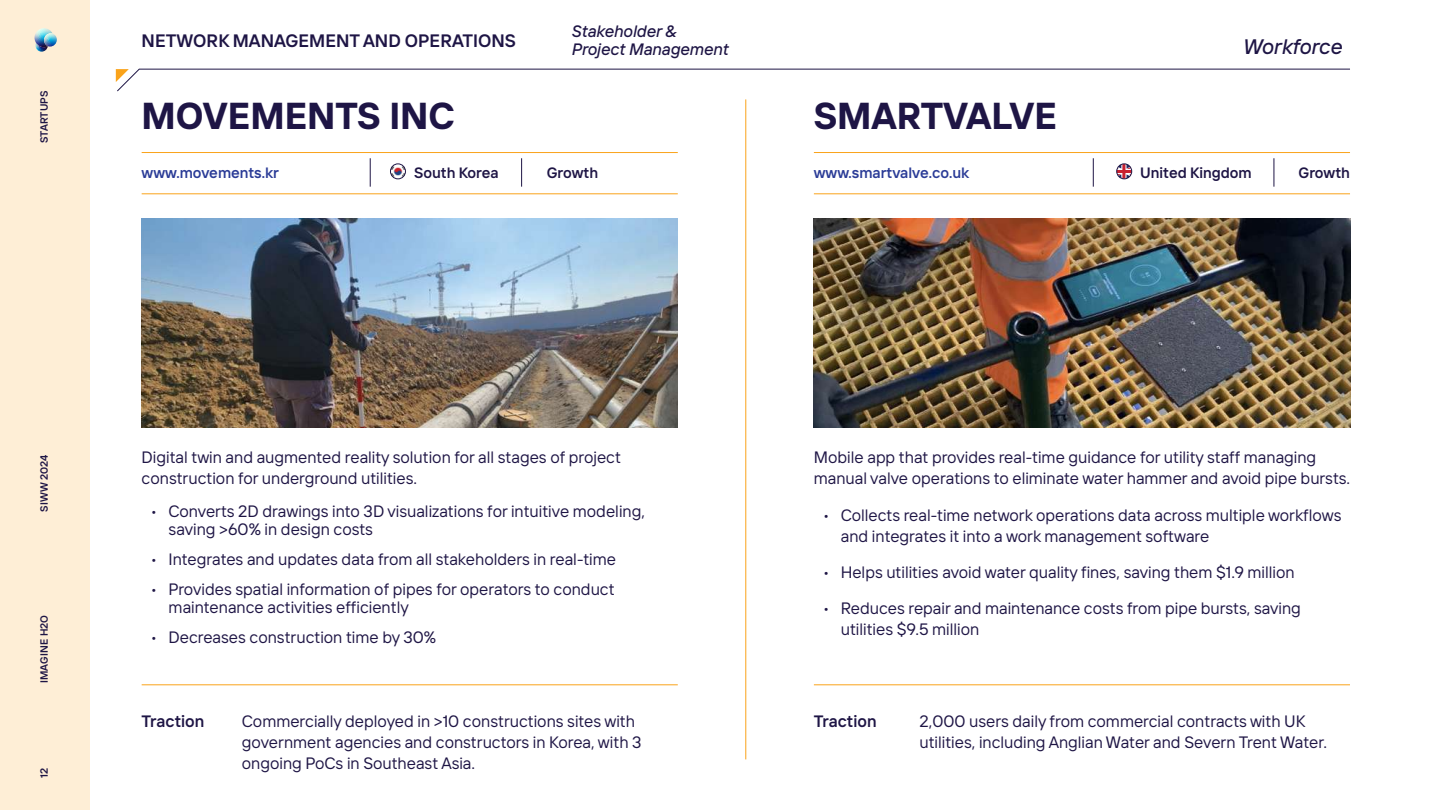
<style>
.page{position:relative;width:1440px;height:810px;background:#fff}
.page>*{position:absolute;margin:0;border:0;box-sizing:border-box;transform-origin:0 0}
.t1{font:700 37.5px "TT Interfaces";color:#1e1545}
.t2{font:italic 500 21px "TT Interfaces";color:#1e1545}
.t3{font:600 18px "TT Interfaces";color:#1e1545}
.t4{font:16.5px/21px "TT Interfaces";color:#1e1545}
.t5{font:italic 500 16.5px/18px "TT Interfaces";color:#1e1545}
.t6{font:600 16.5px "TT Interfaces";color:#1e1545}
.t7{font:600 15px "TT Interfaces";color:#2b3c97}
.t8{font:600 15px "TT Interfaces";color:#1e1545}
.t9{font:600 10.5px "TT Interfaces";letter-spacing:.01em;color:#1e1545}
</style>
<div class="page">
<div style="left:0;top:0;width:90px;height:810px;background:#feeed6"></div>
<svg style="left:34px;top:28px;width:23px;height:24px"></svg>
<hr style="left:142px;top:684px;width:536px;height:1px;background:#faa31a">
<hr style="left:745px;top:99px;width:1px;height:660px;background:#faa31a">
<hr style="left:814px;top:684px;width:536px;height:1px;background:#faa31a">
<img style="left:390px;top:165px;width:15px;height:14px">
<div style="left:390px;top:163px;width:16px;height:16px;border:1px solid #1e1545;border-radius:50%"></div>
<hr style="left:814px;top:193px;width:536px;height:1px;background:#faa31a">
<hr style="left:142px;top:193px;width:536px;height:1px;background:#faa31a">
<hr style="left:814px;top:152px;width:536px;height:1px;background:#faa31a">
<svg style="left:1274px;top:158px;width:1px;height:29px"></svg>
<svg style="left:1093px;top:158px;width:1px;height:29px"></svg>
<hr style="left:142px;top:152px;width:536px;height:1px;background:#faa31a">
<svg style="left:521px;top:158px;width:1px;height:29px"></svg>
<svg style="left:370px;top:158px;width:1px;height:29px"></svg>
<svg style="left:116px;top:68px;width:1234px;height:24px"></svg>
<img style="left:1117px;top:165px;width:15px;height:14px">
<div style="left:1116px;top:163px;width:16px;height:16px;border:1px solid #1e1545;border-radius:50%"></div>
<img style="left:142px;top:218px;width:536px;height:209px">
<img style="left:814px;top:218px;width:536px;height:209px">
<p class="t9" style="left:37px;top:143px;width:54px;rotate:-90deg">STARTUPS</p>
<p class="t3" style="left:142px;top:29px;width:376px">NETWORK MANAGEMENT AND OPERATIONS</p>
<p class="t5" style="left:571px;top:22px;width:158px">Stakeholder &amp;<br>Project Management</p>
<p class="t2" style="left:1242px;top:33px;width:101px">Workforce</p>
<h1 class="t1" style="left:142px;top:91px;width:315px">MOVEMENTS INC</h1>
<p class="t7" style="left:142px;top:163px;width:139px">www.movements.kr</p>
<p class="t8" style="left:414px;top:163px;width:86px">South Korea</p>
<p class="t8" style="left:547px;top:163px;width:53px">Growth</p>
<h1 class="t1" style="left:814px;top:91px;width:245px">SMARTVALVE</h1>
<p class="t7" style="left:814px;top:163px;width:157px">www.smartvalve.co.uk</p>
<p class="t8" style="left:1140px;top:163px;width:113px">United Kingdom</p>
<p class="t8" style="left:1298px;top:163px;width:53px">Growth</p>
<p class="t9" style="left:37px;top:512px;width:58px;rotate:-90deg">SIWW 2024</p>
<p class="t9" style="left:37px;top:683px;width:70px;rotate:-90deg">IMAGINE H2O</p>
<p class="t9" style="left:37px;top:778px;width:12px;rotate:-90deg">12</p>
<p class="t4" style="left:142px;top:446px;width:481px">Digital twin and augmented reality solution for all stages of project construction for underground utilities.</p>
<p class="t4" style="left:169px;top:502px;width:478px;line-height:18px;text-indent:-18px">• Converts 2D drawings into 3D visualizations for intuitive modeling, saving &gt;60% in design costs</p>
<p class="t4" style="left:151px;top:548px;width:467px">• Integrates and updates data from all stakeholders in real-time</p>
<p class="t4" style="left:169px;top:580px;width:447px;line-height:18px;text-indent:-18px">• Provides spatial information of pipes for operators to conduct maintenance activities efficiently</p>
<p class="t4" style="left:151px;top:626px;width:287px">• Decreases construction time by 30%</p>
<p class="t6" style="left:142px;top:710px;width:64px">Traction</p>
<p class="t4" style="left:242px;top:710px;width:401px">Commercially deployed in &gt;10 constructions sites with government agencies and constructors in Korea, with 3 ongoing PoCs in Southeast Asia.</p>
<p class="t4" style="left:814px;top:446px;width:538px">Mobile app that provides real-time guidance for utility staff managing manual valve operations to eliminate water hammer and avoid pipe bursts.</p>
<p class="t4" style="left:841px;top:505px;width:502px;text-indent:-18px">• Collects real-time network operations data across multiple workflows and integrates it into a work management software</p>
<p class="t4" style="left:823px;top:562px;width:473px">• Helps utilities avoid water quality fines, saving them $1.9 million</p>
<p class="t4" style="left:841px;top:598px;width:461px;text-indent:-18px">• Reduces repair and maintenance costs from pipe bursts, saving utilities $9.5 million</p>
<p class="t6" style="left:814px;top:710px;width:64px">Traction</p>
<p class="t4" style="left:919px;top:710px;width:409px">2,000 users daily from commercial contracts with UK utilities, including Anglian Water and Severn Trent Water.</p>
</div>
